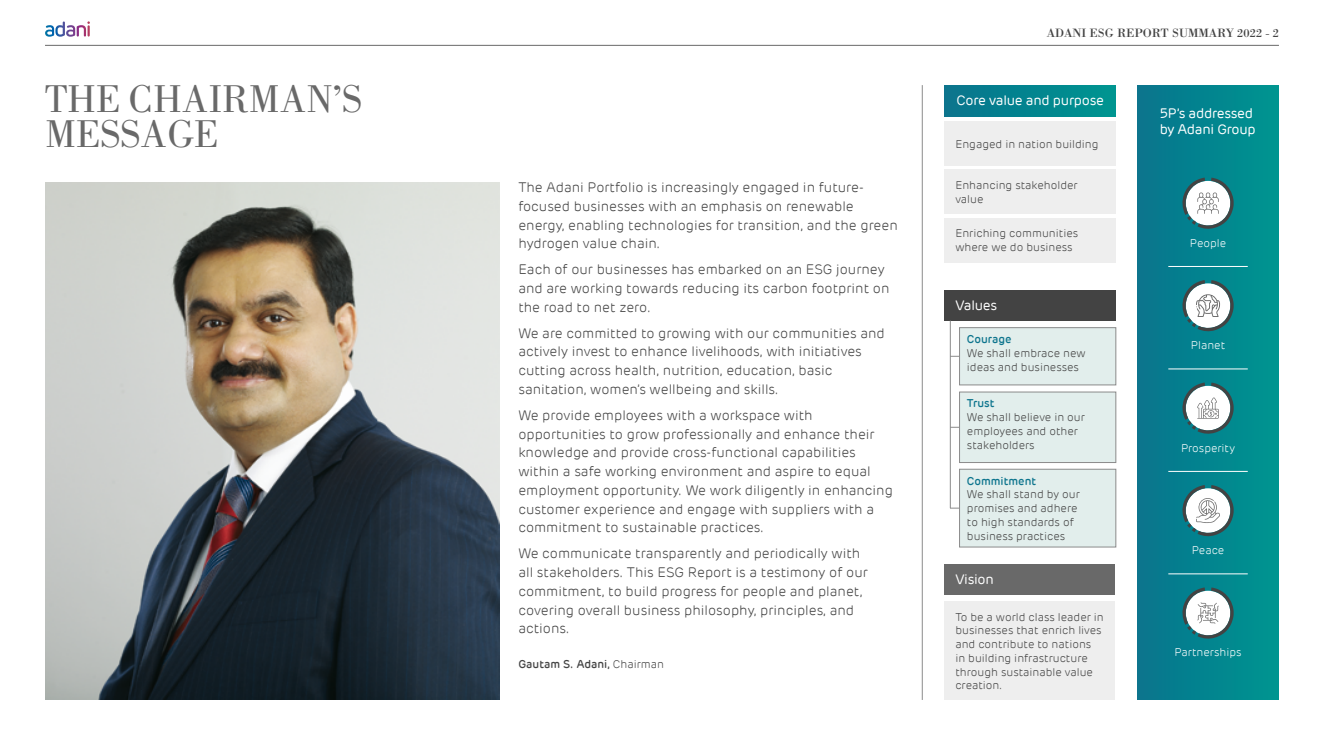
<style>
.page{position:relative;width:1324px;height:745px;background:#fff}
.page>*{position:absolute;margin:0;border:0;box-sizing:border-box;transform-origin:0 0}
.t1{font:40px/35px "Bodoni Std";color:#696969}
.t2{font:300 13.75px/18.8px "Adani";color:#434343}
.t3{font:13.75px/16.2px "Adani";letter-spacing:-.02em;color:#fff}
.t4{font:12.5px "Bodoni Std";color:#434343}
.t5{font:300 11.25px/13.8px "Adani";color:#434343}
.t6{font:300 11.25px "Adani";color:#fff}
.t7{font:500 11.25px "Adani";color:#434343}
.t8{font:500 11.25px "Adani";color:#0c748d}
.s1{font-weight:300}
</style>
<div class="page">
<div style="left:1136px;top:85px;width:142px;height:614px;background:linear-gradient(to right,#09748d,#009591)"></div>
<img style="left:45px;top:182px;width:454px;height:517px">
<svg style="left:1181px;top:177px;width:52px;height:52px"></svg>
<svg style="left:1181px;top:280px;width:52px;height:52px"></svg>
<svg style="left:1181px;top:382px;width:52px;height:52px"></svg>
<svg style="left:1181px;top:485px;width:52px;height:51px"></svg>
<svg style="left:1181px;top:587px;width:52px;height:52px"></svg>
<hr style="left:1167px;top:266px;width:80px;height:1px;background:#fff">
<hr style="left:1167px;top:368px;width:80px;height:1px;background:#fff">
<hr style="left:1167px;top:471px;width:80px;height:1px;background:#fff">
<hr style="left:1167px;top:573px;width:80px;height:1px;background:#fff">
<div style="left:944px;top:121px;width:171px;height:45px;background:#eee"></div>
<div style="left:944px;top:85px;width:171px;height:31px;background:linear-gradient(to right,#09748d,#009590)"></div>
<div style="left:944px;top:170px;width:171px;height:44px;background:#eee"></div>
<div style="left:944px;top:218px;width:171px;height:44px;background:#eee"></div>
<div style="left:959px;top:327px;width:156px;height:58px;background:#e2eeec"></div>
<div style="left:959px;top:327px;width:156px;height:58px;border:1px solid #8b8b8b"></div>
<div style="left:959px;top:392px;width:156px;height:70px;background:#e2eeec"></div>
<div style="left:959px;top:391px;width:156px;height:71px;border:1px solid #8b8b8b"></div>
<div style="left:959px;top:469px;width:156px;height:78px;background:#e2eeec"></div>
<div style="left:959px;top:468px;width:156px;height:79px;border:1px solid #8b8b8b"></div>
<div style="left:944px;top:601px;width:170px;height:98px;background:#eee"></div>
<div style="left:944px;top:289px;width:171px;height:31px;background:#434343"></div>
<div style="left:944px;top:563px;width:170px;height:31px;background:#696969"></div>
<hr style="left:921px;top:85px;width:1px;height:614px;background:#8b8b8b">
<hr style="left:949px;top:320px;width:1px;height:188px;background:#8b8b8b">
<hr style="left:45px;top:45px;width:1233px;height:1px;background:#696969">
<img style="left:45px;top:21px;width:45px;height:16px">
<h1 class="t1" style="left:45px;top:82px;width:318px">THE CHAIRMAN’S<br>MESSAGE</h1>
<p class="t2" style="left:518px;top:178px;width:381px">The Adani Portfolio is increasingly engaged in future&shy;focused businesses with an emphasis on renewable energy, enabling technologies for transition, and the green hydrogen value chain.</p>
<p class="t2" style="left:518px;top:260px;width:372px">Each of our businesses has embarked on an ESG journey and are working towards reducing its carbon footprint on the road to net zero.</p>
<p class="t2" style="left:518px;top:323px;width:368px">We are committed to growing with our communities and actively invest to enhance livelihoods, with initiatives cutting across health, nutrition, education, basic sanitation, women’s wellbeing and skills.</p>
<p class="t2" style="left:518px;top:406px;width:376px">We provide employees with a workspace with opportunities to grow professionally and enhance their knowledge and provide cross-functional capabilities within a safe working environment and aspire to equal employment opportunity. We work diligently in enhancing customer experience and engage with suppliers with a commitment to sustainable practices.</p>
<p class="t2" style="left:518px;top:544px;width:351px">We communicate transparently and periodically with all stakeholders. This ESG Report is a testimony of our commitment, to build progress for people and planet, covering overall business philosophy, principles, and actions.</p>
<p class="t7" style="left:518px;top:657px;width:147px">Gautam S. Adani, <span class="s1">Chairman</span></p>
<p class="t4" style="left:1046px;top:25px;width:233px">ADANI ESG REPORT SUMMARY 2022 - 2</p>
<p class="t3" style="left:956px;top:93px;width:149px">Core value and purpose</p>
<p class="t5" style="left:955px;top:137px;width:145px">Engaged in nation building</p>
<p class="t5" style="left:955px;top:178px;width:124px">Enhancing stakeholder value</p>
<p class="t5" style="left:955px;top:227px;width:124px">Enriching communities where we do business</p>
<p class="t3" style="left:955px;top:297px;width:43px">Values</p>
<p class="t8" style="left:966px;top:332px;width:46px">Courage</p>
<p class="t5" style="left:966px;top:346px;width:120px">We shall embrace new ideas and businesses</p>
<p class="t8" style="left:966px;top:396px;width:29px">Trust</p>
<p class="t5" style="left:966px;top:410px;width:120px">We shall believe in our employees and other stakeholders</p>
<p class="t8" style="left:966px;top:473px;width:71px">Commitment</p>
<p class="t5" style="left:966px;top:487px;width:114px">We shall stand by our promises and adhere to high standards of business practices</p>
<p class="t3" style="left:955px;top:571px;width:40px">Vision</p>
<p class="t5" style="left:955px;top:609px;width:150px">To be a world class leader in businesses that enrich lives and contribute to nations in building infrastructure through sustainable value creation.</p>
<p class="t3" style="left:1159px;top:105px;width:98px">5P’s addressed by Adani Group</p>
<p class="t6" style="left:1189px;top:236px;width:38px">People</p>
<p class="t6" style="left:1190px;top:338px;width:36px">Planet</p>
<p class="t6" style="left:1180px;top:441px;width:55px">Prosperity</p>
<p class="t6" style="left:1191px;top:543px;width:34px">Peace</p>
<p class="t6" style="left:1174px;top:645px;width:68px">Partnerships</p>
</div>
